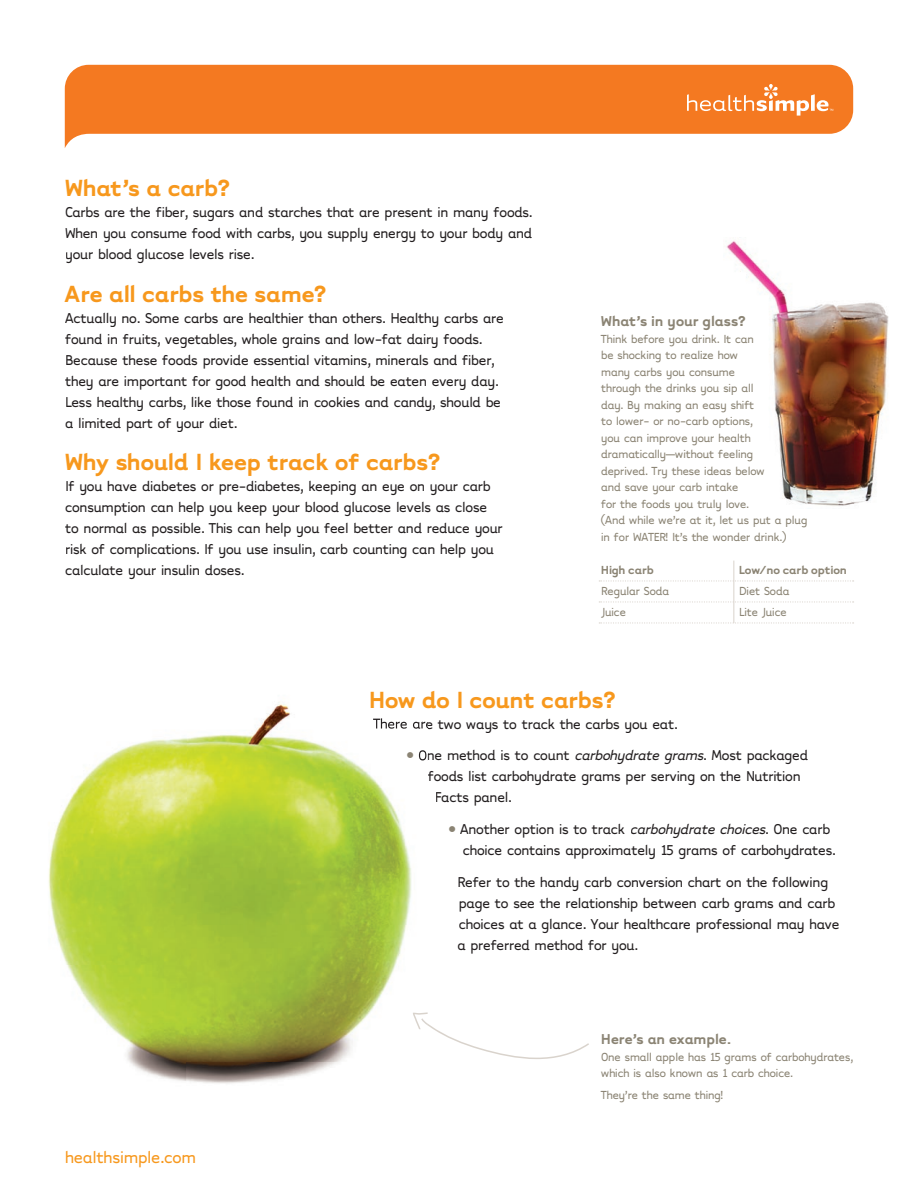
<style>
.page{position:relative;width:918px;height:1188px;background:#fff}
.page>*{position:absolute;margin:0;border:0;box-sizing:border-box;transform-origin:0 0}
.t1{font:27px "HS Tarzana 65 Bold Fancy";letter-spacing:-.02em;color:#f7981d}
.t2{font:19.5px "HS Tarzana 50 Roman Simple";letter-spacing:-.01em;color:#f7981d}
.t3{font:16.5px/21px "HS Tarzana 50 Roman Simple";letter-spacing:-.015em;color:#231f20}
.t4{font:16.5px "HS Tarzana 70 Heavy Simple";letter-spacing:-.01em;color:#8b8474}
.t5{font:13.5px/16.5px "HS Tarzana 50 Roman Simple";letter-spacing:-.015em;color:#8b8474}
.t6{font:13.5px "HS Tarzana 70 Heavy Simple";letter-spacing:-.015em;color:#8b8474}
.s1{font-family:"Trade Gothic Cond Eighteen";color:#8b8474}
.s2{font-style:italic}
</style>
<div class="page">
<img style="left:726px;top:241px;width:163px;height:265px">
<img style="left:48px;top:702px;width:372px;height:382px">
<svg style="left:65px;top:65px;width:788px;height:83px;fill:#f47921"></svg>
<img style="left:373px;top:718px;width:54px;height:15px">
<svg style="left:419px;top:750px;width:8px;height:11px"></svg>
<svg style="left:599px;top:580px;width:255px;height:2px"></svg>
<svg style="left:599px;top:601px;width:255px;height:2px"></svg>
<svg style="left:599px;top:622px;width:255px;height:2px"></svg>
<hr style="left:733px;top:561px;width:1px;height:62px;background:#d9d3cc">
<svg style="left:427px;top:1012px;width:162px;height:47px"></svg>
<img style="left:413px;top:1012px;width:14px;height:17px">
<svg style="left:687px;top:84px;width:146px;height:32px;background:#f5924a"></svg>
<h1 class="t1" style="left:65px;top:171px;width:167px">What’s a carb?</h1>
<p class="t3" style="left:65px;top:201px;width:469px;text-align:justify">Carbs are the fiber, sugars and starches that are present in many foods.<br>When you consume food with carbs, you supply energy to your body and your blood glucose levels rise.</p>
<h1 class="t1" style="left:65px;top:276px;width:264px">Are all carbs the same?</h1>
<p class="t3" style="left:65px;top:306px;width:440px">Actually no. Some carbs are healthier than others. Healthy carbs are found in fruits, vegetables, whole grains and low-fat dairy foods.<br>Because these foods provide essential vitamins, minerals and fiber, they are important for good health and should be eaten every day.<br>Less healthy carbs, like those found in cookies and candy, should be a limited part of your diet.</p>
<h1 class="t1" style="left:65px;top:445px;width:378px">Why should I keep track of carbs?</h1>
<p class="t3" style="left:65px;top:475px;width:439px">If you have diabetes or pre-diabetes, keeping an eye on your carb consumption can help you keep your blood glucose levels as close to normal as possible. This can help you feel better and reduce your risk of complications. If you use insulin, carb counting can help you calculate your insulin doses.</p>
<p class="t4" style="left:601px;top:311px;width:147px">What’s in your glass?</p>
<p class="t5" style="left:601px;top:330px;width:208px">Think before you drink. It can<br>be shocking to realize how<br>many carbs you consume<br>through the drinks you sip all<br>day. By making an easy shift<br>to lower- or no-carb options,<br>you can improve your health dramatically—without feeling<br>deprived. Try these ideas below<br>and save your carb intake<br>for the foods you truly love.<br>(And while we’re at it, let us put a plug in for WATER! It’s the wonder drink.)</p>
<p class="t6" style="left:601px;top:562px;width:55px">High carb</p>
<p class="t6" style="left:739px;top:562px;width:110px">Low/no carb option</p>
<p class="t5" style="left:601px;top:583px;width:70px">Regular Soda</p>
<p class="t5" style="left:739px;top:583px;width:52px">Diet Soda</p>
<p class="t5" style="left:601px;top:604px;width:26px">Juice</p>
<p class="t5" style="left:739px;top:604px;width:49px">Lite Juice</p>
<h1 class="t1" style="left:369px;top:682px;width:249px">How do I count carbs?</h1>
<p class="t3" style="left:373px;top:712px;width:306px">There are two ways to track the carbs you eat.</p>
<p class="t3" style="left:406px;top:744px;width:403px"><span class="s1">•</span> One method is to count <span class="s2">carbohydrate grams</span>. Most packaged</p>
<p class="t3" style="left:427px;top:765px;width:374px">foods list carbohydrate grams per serving on the Nutrition</p>
<p class="t3" style="left:435px;top:786px;width:78px">Facts panel.</p>
<p class="t3" style="left:462px;top:818px;width:374px;text-indent:-14px"><span class="s1">•</span> Another option is to track <span class="s2">carbohydrate choices</span>. One carb choice contains approximately 15 grams of carbohydrates.</p>
<p class="t3" style="left:457px;top:871px;width:384px">Refer to the handy carb conversion chart on the following page to see the relationship between carb grams and carb choices at a glance. Your healthcare professional may have a preferred method for you.</p>
<p class="t2" style="left:65px;top:1145px;width:132px">healthsimple.com</p>
<p class="t4" style="left:601px;top:1029px;width:132px">Here’s an example.</p>
<p class="t5" style="left:601px;top:1048px;width:253px">One small apple has 15 grams of carbohydrates, which is also known as 1 carb choice.</p>
<p class="t5" style="left:601px;top:1086px;width:124px">They’re the same thing!</p>
</div>
